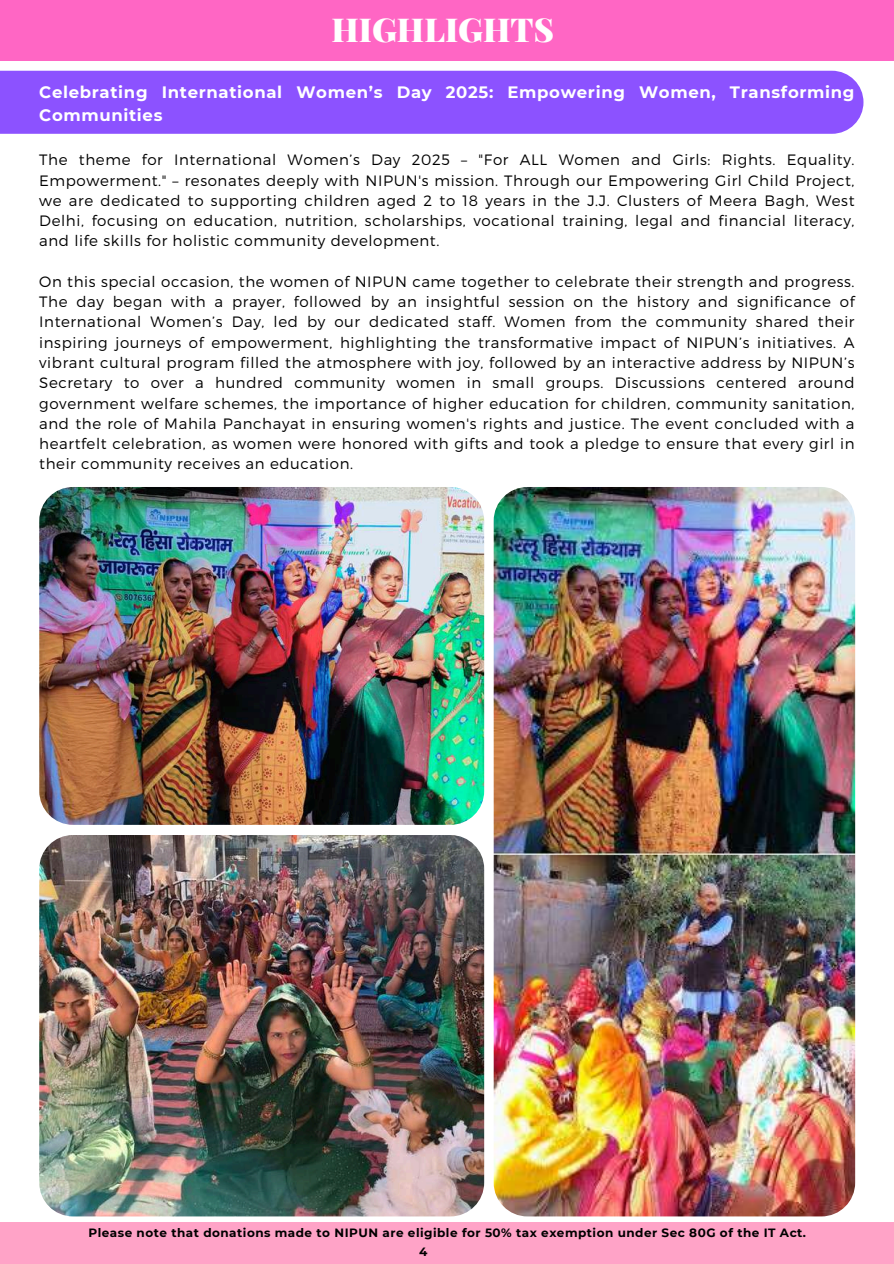
<style>
.page{position:relative;width:894px;height:1264px;background:#fff}
.page>*{position:absolute;margin:0;border:0;box-sizing:border-box;transform-origin:0 0}
.t1{font:900 33px "Playfair Display";color:#fff}
.t2{font:700 16.5px/23.7px "Montserrat";letter-spacing:.04em;color:#fff}
.t3{font:300 15px/20.2px "Montserrat";letter-spacing:.04em;color:#000;text-align:justify}
.t4{font:700 12px/18.9px "Montserrat";letter-spacing:.04em;color:#000}
</style>
<div class="page">
<div style="left:0;top:0;width:893px;height:61px;background:#ff66c4"></div>
<div style="left:0;top:1222px;width:893px;height:41px;background:#ffa3c7"></div>
<div style="left:0;top:71px;width:863px;height:63px;background:#8c52ff"></div>
<img style="left:39px;top:487px;width:445px;height:337px;border-radius:34px">
<img style="left:493px;top:487px;width:361px;height:729px">
<img style="left:39px;top:835px;width:445px;height:381px;border-radius:34px">
<h1 class="t1" style="left:331px;top:6px;width:224px">HIGHLIGHTS</h1>
<p class="t2" style="left:39px;top:80px;width:816px">Celebrating International Women’s Day 2025: Empowering Women, Transforming<br>Communities</p>
<p class="t3" style="left:39px;top:149px;width:816px">The theme for International Women’s Day 2025 – "For ALL Women and Girls: Rights. Equality.<br>Empowerment." – resonates deeply with NIPUN's mission. Through our Empowering Girl Child Project, we are dedicated to supporting children aged 2 to 18 years in the J.J. Clusters of Meera Bagh, West Delhi, focusing on education, nutrition, scholarships, vocational training, legal and financial literacy, and life skills for holistic community development.</p>
<p class="t3" style="left:39px;top:271px;width:816px">On this special occasion, the women of NIPUN came together to celebrate their strength and progress.<br>The day began with a prayer, followed by an insightful session on the history and significance of International Women’s Day, led by our dedicated staff. Women from the community shared their inspiring journeys of empowerment, highlighting the transformative impact of NIPUN’s initiatives. A vibrant cultural program filled the atmosphere with joy, followed by an interactive address by NIPUN’s Secretary to over a hundred community women in small groups. Discussions centered around government welfare schemes, the importance of higher education for children, community sanitation, and the role of Mahila Panchayat in ensuring women's rights and justice. The event concluded with a heartfelt celebration, as women were honored with gifts and took a pledge to ensure that every girl in their community receives an education.</p>
<p class="t4" style="left:419px;top:1222px;width:388px;text-indent:-330px">Please note that donations made to NIPUN are eligible for 50% tax exemption under Sec 80G of the IT Act.<br>4</p>
</div>
